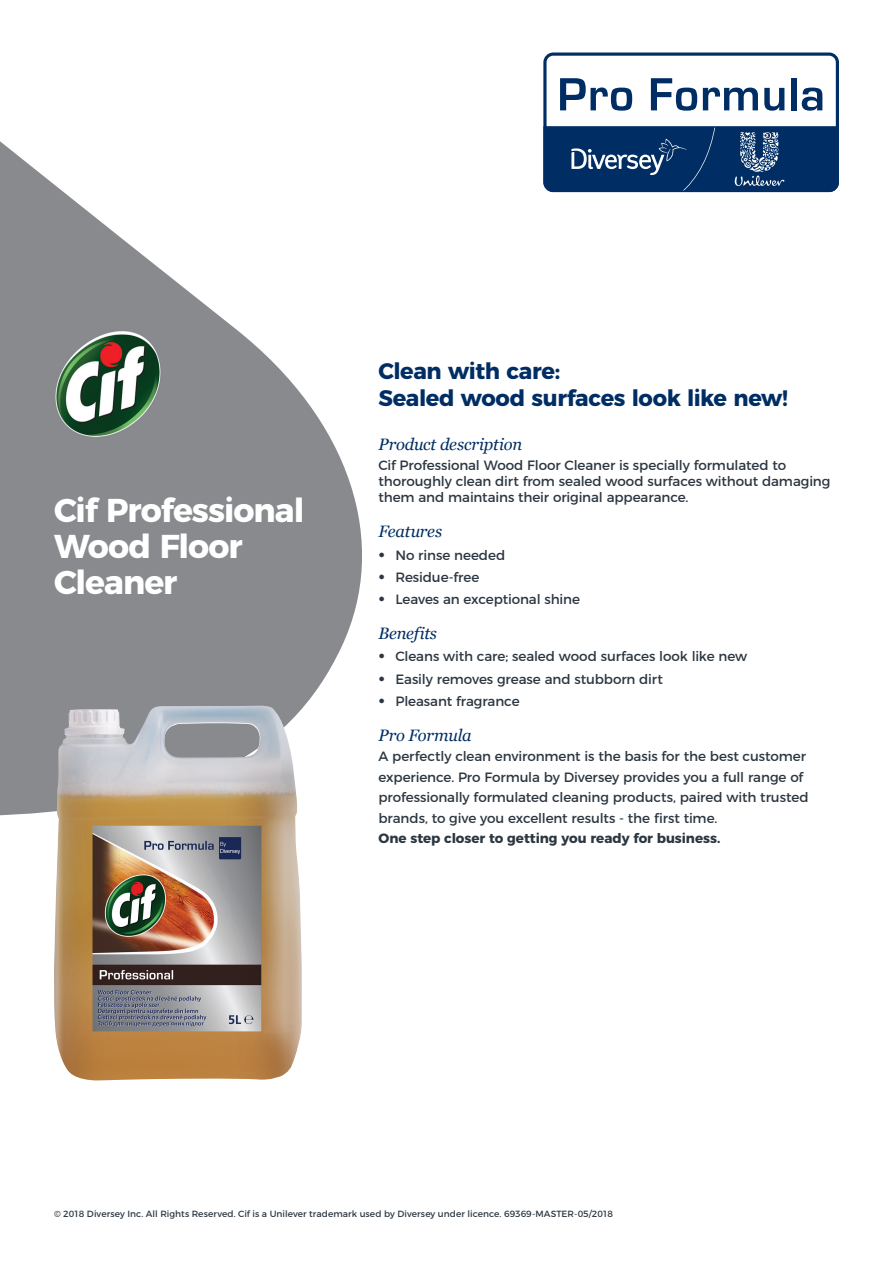
<style>
.page{position:relative;width:893px;height:1263px;background:#fff}
.page>*{position:absolute;margin:0;border:0;box-sizing:border-box;transform-origin:0 0}
.t1{font:700 33px/36px "Montserrat";letter-spacing:-.03em;color:#fff}
.t2{font:700 22.5px/27px "Montserrat";letter-spacing:-.02em;color:#002e64}
.t3{font:italic 16.5px "Georgia";letter-spacing:-.015em;color:#002e64}
.t4{font:13.5px/20.4px "Montserrat";letter-spacing:-.005em;color:#2c3741}
.t5{font:700 13.5px "Montserrat";letter-spacing:-.005em;color:#2c3741}
.t6{font:9px "Montserrat";letter-spacing:.005em;color:#2c3741}
.s1{font-family:"Aaux Pro OT";font-size:15px}
</style>
<div class="page">
<svg style="left:0;top:141px;width:362px;height:675px;fill:#888a8e"></svg>
<svg style="left:543px;top:53px;width:296px;height:139px"></svg>
<img style="left:54px;top:706px;width:248px;height:375px">
<img style="left:47px;top:323px;width:119px;height:123px">
<h1 class="t1" style="left:54px;top:489px;width:252px">Cif Professional<br>Wood Floor<br>Cleaner</h1>
<h2 class="t2" style="left:378px;top:356px;width:411px">Clean with care:<br>Sealed wood surfaces look like new!</h2>
<p class="t3" style="left:378px;top:432px;width:145px">Product description</p>
<p class="t4" style="left:378px;top:456px;width:454px;line-height:16.2px">Cif Professional Wood Floor Cleaner is specially formulated to thoroughly clean dirt from sealed wood surfaces without damaging them and maintains their original appearance.</p>
<p class="t3" style="left:378px;top:520px;width:65px">Features</p>
<p class="t4" style="left:378px;top:543px;width:128px"><span class="s1">•</span> No rinse needed</p>
<p class="t4" style="left:378px;top:566px;width:102px"><span class="s1">•</span> Residue-free</p>
<p class="t4" style="left:378px;top:588px;width:203px"><span class="s1">•</span> Leaves an exceptional shine</p>
<p class="t3" style="left:378px;top:621px;width:60px">Benefits</p>
<p class="t4" style="left:378px;top:645px;width:370px"><span class="s1">•</span> Cleans with care; sealed wood surfaces look like new</p>
<p class="t4" style="left:378px;top:667px;width:286px"><span class="s1">•</span> Easily removes grease and stubborn dirt</p>
<p class="t4" style="left:378px;top:690px;width:143px"><span class="s1">•</span> Pleasant fragrance</p>
<p class="t3" style="left:378px;top:723px;width:95px">Pro Formula</p>
<p class="t4" style="left:378px;top:745px;width:432px">A perfectly clean environment is the basis for the best customer experience. Pro Formula by Diversey provides you a full range of professionally formulated cleaning products, paired with trusted brands, to give you excellent results - the first time.</p>
<p class="t5" style="left:378px;top:827px;width:343px">One step closer to getting you ready for business.</p>
<p class="t6" style="left:54px;top:1207px;width:561px">© 2018 Diversey Inc. All Rights Reserved. Cif is a Unilever trademark used by Diversey under licence. 69369-MASTER-05/2018</p>
</div>
